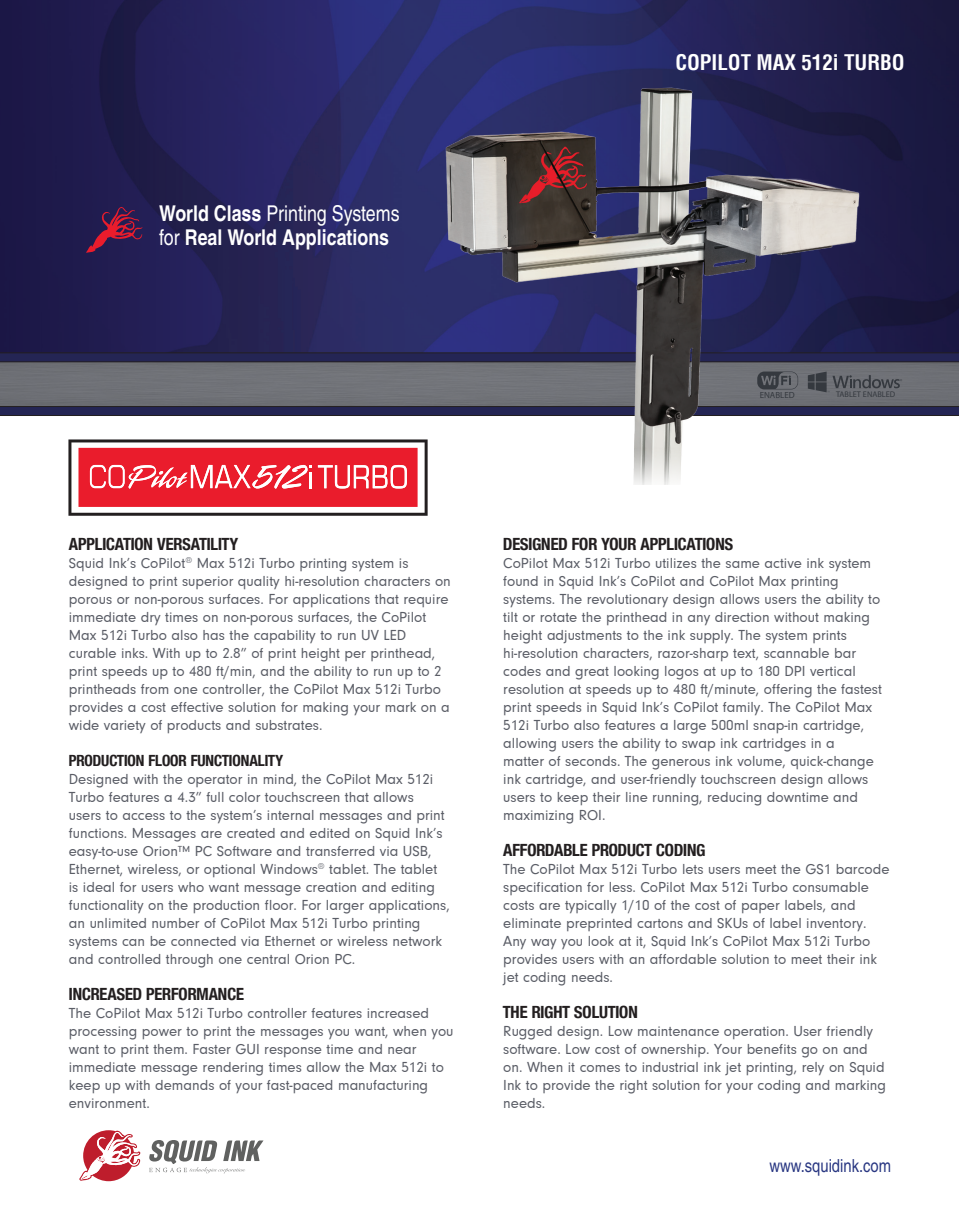
<style>
.page{position:relative;width:959px;height:1229px;background:#fff}
.page>*{position:absolute;margin:0;border:0;box-sizing:border-box;transform-origin:0 0}
.t1{font:700 21.75px/24px "Nimbus San Con L";color:#fff}
.t2{font:700 condensed 21px "Helvetica LT";color:#fff}
.t3{font:700 condensed 18px "Nimbus San Nov D";color:#231f20}
.t4{font:18px "Nimbus San Con L";color:#293782}
.t5{font:700 condensed 16.5px "Nimbus San Nov D";color:#231f20}
.t6{font:15px/18px "Neuzeit Gro";color:#5a5d66}
.t7{font:8.85px "Myriad Pro";color:#35393f}
.t8{font:8.25px "Myriad Pro";color:#35393f}
.s1{font-weight:400}
</style>
<div class="page">
<img style="left:0;top:0;width:958px;height:353px">
<div style="left:0;top:357px;width:958px;height:55px;background:#6f7176"></div>
<svg style="left:0;top:353px;width:958px;height:9px;background:#23244e"></svg>
<svg style="left:0;top:406px;width:958px;height:10px;background:#232349"></svg>
<svg style="left:86px;top:206px;width:56px;height:47px;background:#521c48"></svg>
<img style="left:393px;top:50px;width:520px;height:434px">
<svg style="left:68px;top:439px;width:359px;height:77px"></svg>
<svg style="left:149px;top:1140px;width:114px;height:33px"></svg>
<svg style="left:79px;top:1130px;width:62px;height:51px"></svg>
<h1 class="t1" style="left:159px;top:201px;width:242px">World Class <span class="s1">Printing Systems for</span> Real World Applications</h1>
<h2 class="t2" style="left:675px;top:49px;width:231px">COPILOT MAX 512i TURBO</h2>
<p class="t7" style="left:759px;top:390px;width:37px">ENABLED</p>
<p class="t8" style="left:836px;top:389px;width:61px">TABLET ENABLED</p>
<p class="t3" style="left:69px;top:534px;width:171px">APPLICATION VERSATILITY</p>
<p class="t6" style="left:69px;top:554px;width:383px">Squid Ink’s CoPilot<sup>®</sup> Max 512i Turbo printing system is designed to print superior quality hi-resolution characters on porous or non-porous surfaces. For applications that require immediate dry times on non-porous surfaces, the CoPilot Max 512i Turbo also has the capability to run UV LED curable inks. With up to 2.8” of print height per printhead, print speeds up to 480 ft/min, and the ability to run up to 2 printheads from one controller, the CoPilot Max 512i Turbo provides a cost effective solution for making your mark on a wide variety of products and substrates.</p>
<p class="t5" style="left:69px;top:751px;width:216px">PRODUCTION FLOOR FUNCTIONALITY</p>
<p class="t6" style="left:69px;top:770px;width:382px">Designed with the operator in mind, the CoPilot Max 512i Turbo features a 4.3” full color touchscreen that allows users to access to the system’s internal messages and print functions. Messages are created and edited on Squid Ink’s easy-to-use Orion™ PC Software and transferred via USB, Ethernet, wireless, or optional Windows<sup>®</sup> tablet. The tablet is ideal for users who want message creation and editing functionality on the production floor. For larger applications, an unlimited number of CoPilot Max 512i Turbo printing systems can be connected via Ethernet or wireless network and controlled through one central Orion PC.</p>
<p class="t3" style="left:69px;top:984px;width:176px">INCREASED PERFORMANCE</p>
<p class="t6" style="left:69px;top:1004px;width:386px">The CoPilot Max 512i Turbo controller features increased processing power to print the messages you want, when you want to print them. Faster GUI response time and near immediate message rendering times allow the Max 512i to keep up with demands of your fast-paced manufacturing environment.</p>
<p class="t3" style="left:503px;top:534px;width:231px">DESIGNED FOR YOUR APPLICATIONS</p>
<p class="t6" style="left:503px;top:554px;width:380px">CoPilot Max 512i Turbo utilizes the same active ink system found in Squid Ink’s CoPilot and CoPilot Max printing systems. The revolutionary design allows users the ability to tilt or rotate the printhead in any direction without making height adjustments to the ink supply. The system prints hi-resolution characters, razor-sharp text, scannable bar codes and great looking logos at up to 180 DPI vertical resolution at speeds up to 480 ft/minute, offering the fastest print speeds in Squid Ink’s CoPilot family. The CoPilot Max 512i Turbo also features a large 500ml snap-in cartridge, allowing users the ability to swap ink cartridges in a<br>matter of seconds. The generous ink volume, quick-change ink cartridge, and user-friendly touchscreen design allows users to keep their line running, reducing downtime and maximizing ROI.</p>
<p class="t3" style="left:503px;top:840px;width:203px">AFFORDABLE PRODUCT CODING</p>
<p class="t6" style="left:503px;top:860px;width:388px">The CoPilot Max 512i Turbo lets users meet the GS1 barcode specification for less. CoPilot Max 512i Turbo consumable costs are typically 1/10 of the cost of paper labels, and eliminate preprinted cartons and SKUs of label inventory.<br>Any way you look at it, Squid Ink’s CoPilot Max 512i Turbo provides users with an affordable solution to meet their ink jet coding needs.</p>
<p class="t3" style="left:503px;top:1002px;width:136px">THE RIGHT SOLUTION</p>
<p class="t6" style="left:503px;top:1022px;width:384px">Rugged design. Low maintenance operation. User friendly software. Low cost of ownership. Your benefits go on and on. When it comes to industrial ink jet printing, rely on Squid Ink to provide the right solution for your coding and marking needs.</p>
<p class="t4" style="left:769px;top:1152px;width:123px">www.squidink.com</p>
</div>
